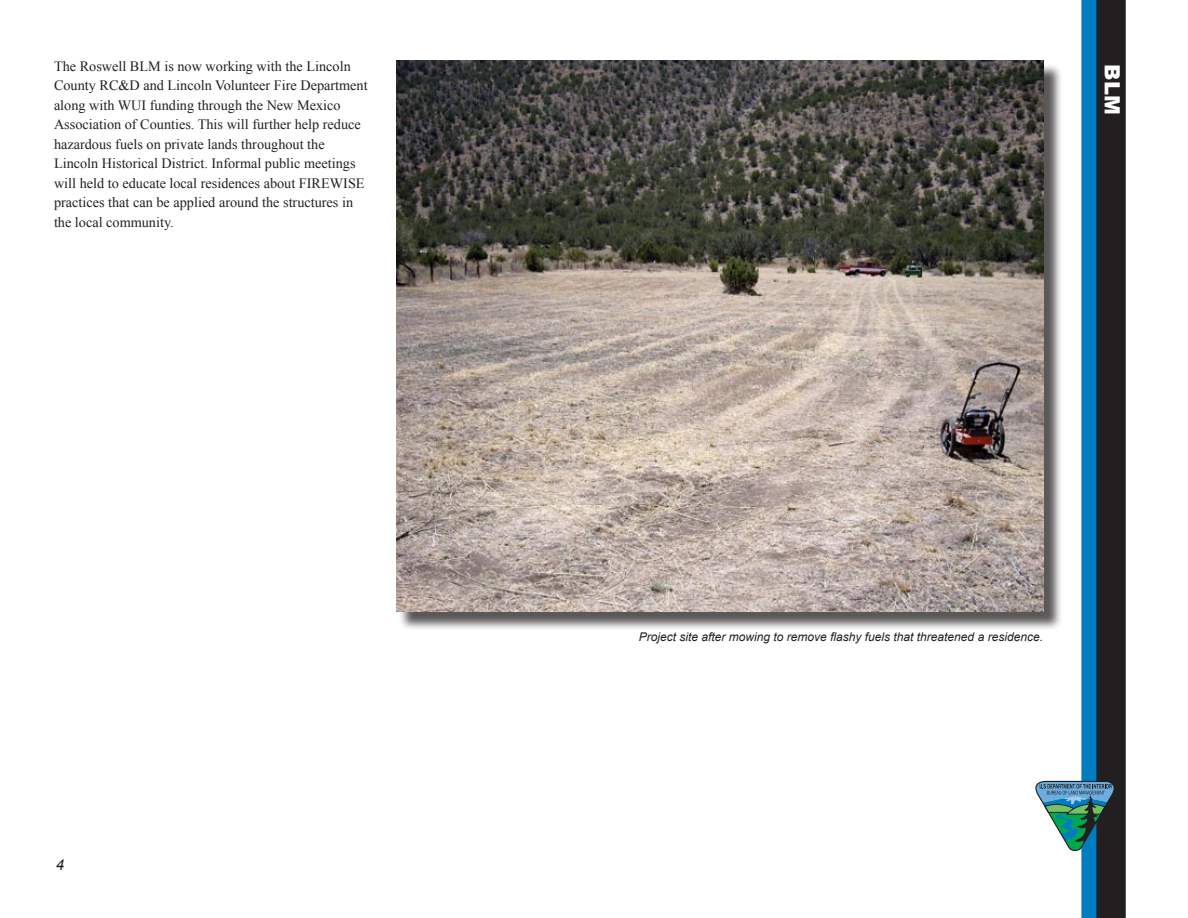
<style>
.page{position:relative;width:1188px;height:918px;background:#fff}
.page>*{position:absolute;margin:0;border:0;box-sizing:border-box;transform-origin:0 0}
.t1{font:900 21px "Arial";color:#fff}
.t2{font:italic 15px "Arial";color:#231f20}
.Body_text{font:14.25px/19.5px "Times New Roman";color:#231f20}
.t3{font:italic 12px "Arial";color:#231f20}
</style>
<div class="page">
<div style="left:1096px;top:0;width:30px;height:918px;background:#231f20"></div>
<div style="left:1081px;top:0;width:15px;height:918px;background:#007cc2"></div>
<svg style="left:1035px;top:781px;width:79px;height:70px"></svg>
<div style="left:398px;top:63px;width:671px;height:575px;background:#231f20;opacity:.75"></div>
<img style="left:396px;top:61px;width:648px;height:551px">
<p class="Body_text" style="left:54px;top:56px;width:315px">The Roswell BLM is now working with the Lincoln County RC&amp;D and Lincoln Volunteer Fire Department along with WUI funding through the New Mexico Association of Counties. This will further help reduce hazardous fuels on private lands throughout the Lincoln Historical District. Informal public meetings will held to educate local residences about FIREWISE practices that can be applied around the structures in the local community.</p>
<p class="t2" style="left:56px;top:855px;width:10px">4</p>
<h1 class="t1" style="left:1127px;top:64px;width:52px;rotate:90deg">BLM</h1>
<p class="t3" style="left:639px;top:629px;width:406px">Project site after mowing to remove flashy fuels that threatened a residence.</p>
</div>
